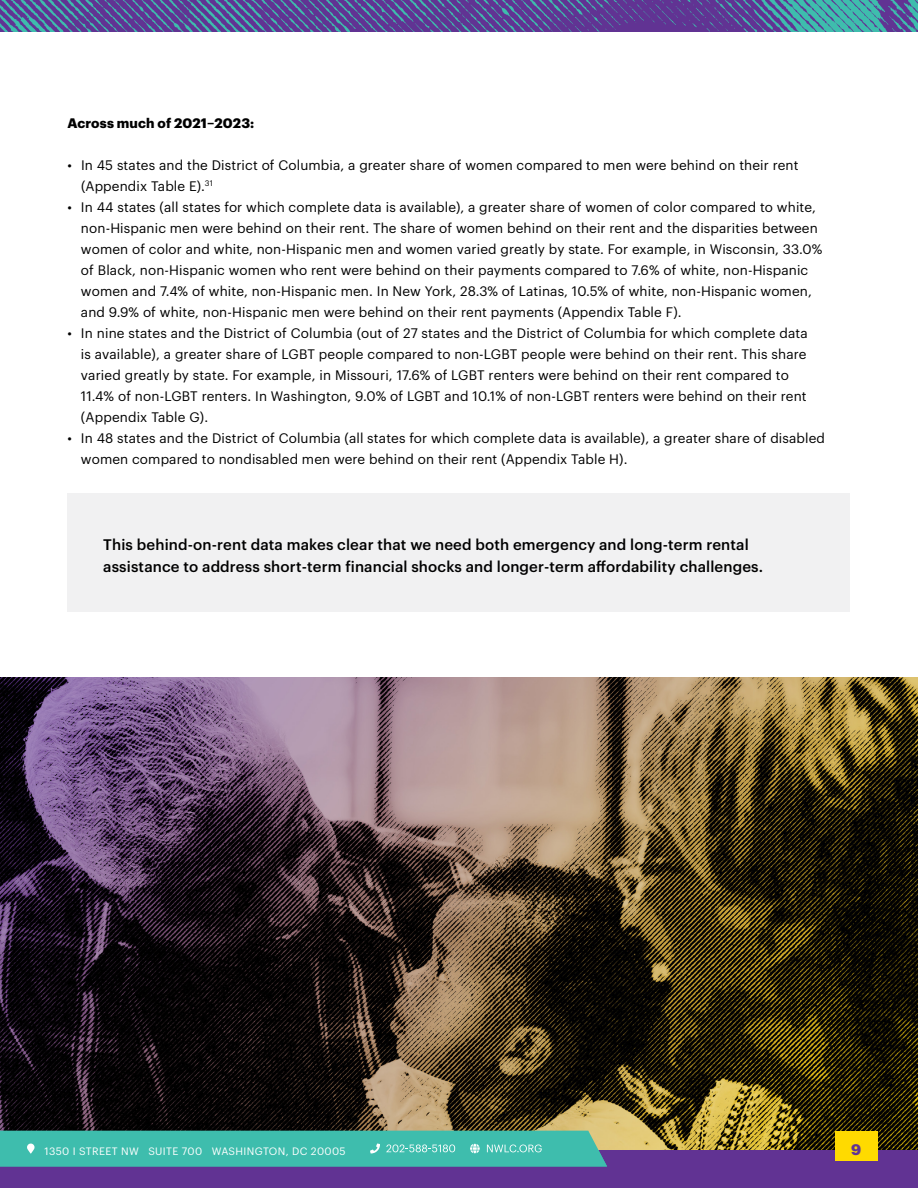
<style>
.page{position:relative;width:918px;height:1188px;background:#fff}
.page>*{position:absolute;margin:0;border:0;box-sizing:border-box;transform-origin:0 0}
.t1{font:500 15px/22.5px "Graphik";letter-spacing:.01em;color:#000}
.t2{font:700 15px "Graphik";color:#613393}
.t3{font:13.5px/21px "Graphik";letter-spacing:.01em;color:#000}
.t4{font:700 13.5px "Graphik";letter-spacing:.01em;color:#000}
.t5{font:10.5px "Graphik";letter-spacing:.035em;color:#fff}
</style>
<div class="page">
<div style="left:0;top:1149px;width:918px;height:39px;background:#613393"></div>
<img style="left:0;top:677px;width:918px;height:472px">
<div style="left:0;top:1131px;width:607px;height:35px;background:#3ebdad"></div>
<div style="left:835px;top:1131px;width:43px;height:30px;background:#ffda00"></div>
<img style="left:0;top:0;width:918px;height:31px">
<div style="left:68px;top:494px;width:782px;height:118px;background:#f1f1f2"></div>
<p class="t4" style="left:68px;top:112px;width:188px">Across much of 2021–2023:</p>
<p class="t3" style="left:81px;top:153px;width:719px;text-indent:-14px">• In 45 states and the District of Columbia, a greater share of women compared to men were behind on their rent (Appendix Table E).<sup>31</sup></p>
<p class="t3" style="left:81px;top:195px;width:743px;text-indent:-14px">• In 44 states (all states for which complete data is available), a greater share of women of color compared to white, non-Hispanic men were behind on their rent. The share of women behind on their rent and the disparities between women of color and white, non-Hispanic men and women varied greatly by state. For example, in Wisconsin, 33.0% of Black, non-Hispanic women who rent were behind on their payments compared to 7.6% of white, non-Hispanic women and 7.4% of white, non-Hispanic men. In New York, 28.3% of Latinas, 10.5% of white, non-Hispanic women, and 9.9% of white, non-Hispanic men were behind on their rent payments (Appendix Table F).</p>
<p class="t3" style="left:81px;top:321px;width:728px;text-indent:-14px">• In nine states and the District of Columbia (out of 27 states and the District of Columbia for which complete data is available), a greater share of LGBT people compared to non-LGBT people were behind on their rent. This share varied greatly by state. For example, in Missouri, 17.6% of LGBT renters were behind on their rent compared to 11.4% of non-LGBT renters. In Washington, 9.0% of LGBT and 10.1% of non-LGBT renters were behind on their rent (Appendix Table G).</p>
<p class="t3" style="left:81px;top:426px;width:746px;text-indent:-14px">• In 48 states and the District of Columbia (all states for which complete data is available), a greater share of disabled women compared to nondisabled men were behind on their rent (Appendix Table H).</p>
<p class="t1" style="left:103px;top:532px;width:661px">This behind-on-rent data makes clear that we need both emergency and long-term rental assistance to address short-term financial shocks and longer-term affordability challenges.</p>
<p class="t5" style="left:45px;top:1143px;width:303px">1350 I STREET NW SUITE 700 WASHINGTON, DC 20005</p>
<p class="t2" style="left:851px;top:1138px;width:12px">9</p>
</div>
